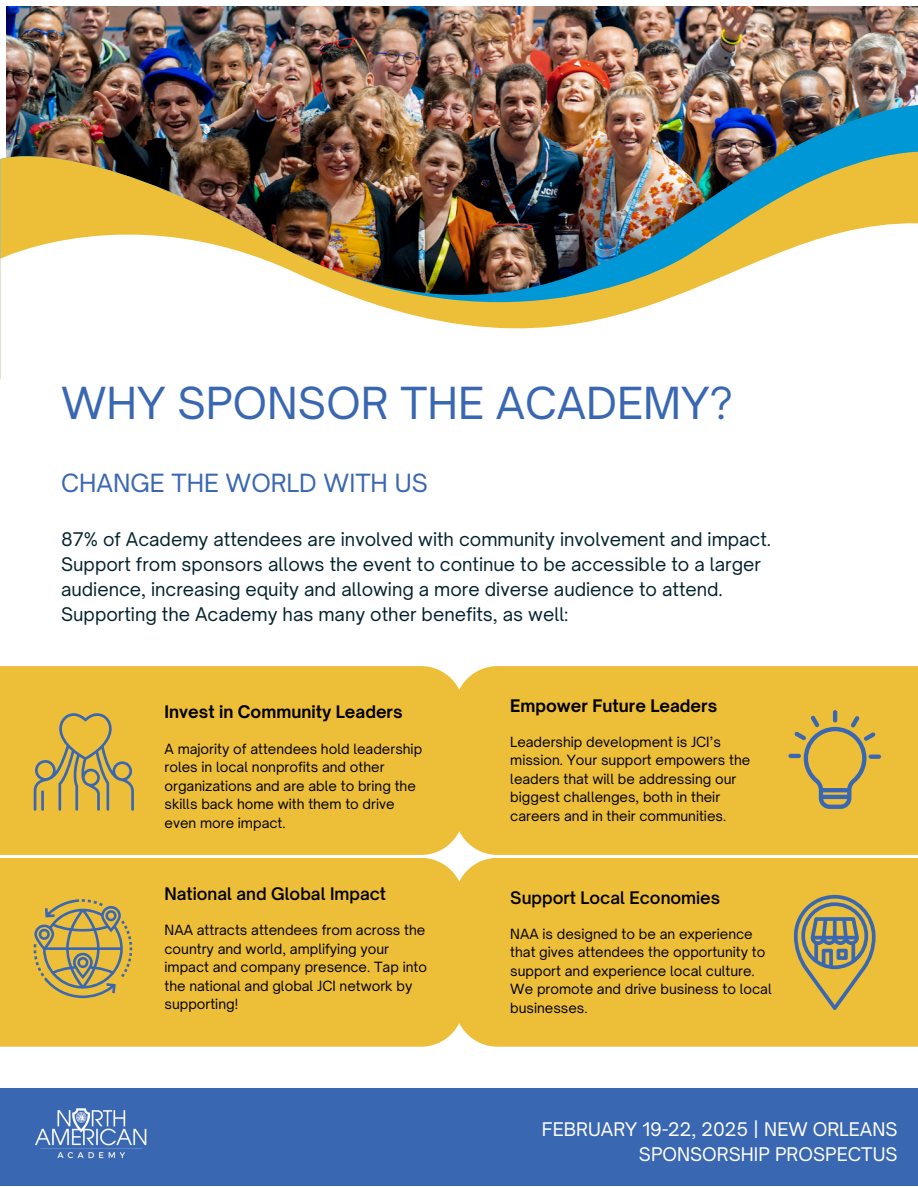
<style>
.page{position:relative;width:918px;height:1188px;background:#fff}
.page>*{position:absolute;margin:0;border:0;box-sizing:border-box;transform-origin:0 0}
.t1{font:42.3px "Open Sauce One";color:#3a67b1}
.t2{font:24px "Open Sauce One";color:#3a67b1}
.t3{font:18px/24.8px "Open Sauce One";color:#03222e}
.t4{font:18px/24.8px "Open Sauce One";color:#fff;text-align:right}
.t5{font:700 16.65px "Open Sauce One";color:#000}
.t6{font:600 16.65px "Open Sauce One";color:#000}
.t7{font:13.5px/18.5px "Open Sauce One";color:#000}
</style>
<div class="page">
<img style="left:7px;top:7px;width:911px;height:85px">
<img style="left:6px;top:92px;width:912px;height:41px">
<img style="left:0;top:133px;width:918px;height:60px">
<img style="left:0;top:193px;width:918px;height:186px">
<div style="left:0;top:666px;width:455px;height:189px;background:#edbe38"></div>
<div style="left:0;top:858px;width:455px;height:189px;background:#edbe38"></div>
<div style="left:455px;top:858px;width:463px;height:189px;background:#edbe38"></div>
<div style="left:455px;top:666px;width:463px;height:189px;background:#edbe38"></div>
<svg style="left:34px;top:711px;width:100px;height:100px"></svg>
<hr style="left:41px;top:790px;width:3px;height:21px;background:#3a67b1">
<svg style="left:34px;top:899px;width:98px;height:99px"></svg>
<svg style="left:794px;top:895px;width:82px;height:115px"></svg>
<div style="left:0;top:1088px;width:918px;height:98px;background:#3a67b1"></div>
<img style="left:35px;top:1108px;width:112px;height:51px">
<svg style="left:789px;top:710px;width:92px;height:99px"></svg>
<h5 class="t1" style="left:61px;top:377px;width:673px">WHY SPONSOR THE ACADEMY?</h5>
<h1 class="t2" style="left:61px;top:468px;width:368px">CHANGE THE WORLD WITH US</h1>
<h2 class="t3" style="left:61px;top:527px;width:712px">87% of Academy attendees are involved with community involvement and impact.<br>Support from sponsors allows the event to continue to be accessible to a larger audience, increasing equity and allowing a more diverse audience to attend.<br>Supporting the Academy has many other benefits, as well:</h2>
<p class="t5" style="left:165px;top:702px;width:240px">Invest in Community Leaders</p>
<h4 class="t7" style="left:165px;top:739px;width:259px">A majority of attendees hold leadership roles in local nonprofits and other organizations and are able to bring the skills back home with them to drive even more impact.</h4>
<p class="t6" style="left:165px;top:884px;width:223px">National and Global Impact</p>
<p class="t7" style="left:165px;top:921px;width:264px">NAA attracts attendees from across the country and world, amplifying your impact and company presence. Tap into the national and global JCI network by supporting!</p>
<p class="t5" style="left:510px;top:695px;width:208px">Empower Future Leaders</p>
<h4 class="t7" style="left:510px;top:732px;width:241px">Leadership development is JCI’s mission. Your support empowers the leaders that will be addressing our biggest challenges, both in their careers and in their communities.</h4>
<p class="t6" style="left:510px;top:887px;width:212px">Support Local Economies</p>
<h4 class="t7" style="left:510px;top:924px;width:263px">NAA is designed to be an experience that gives attendees the opportunity to support and experience local culture.<br>We promote and drive business to local businesses.</h4>
<p class="t4" style="left:542px;top:1117px;width:357px">FEBRUARY 19-22, 2025 | NEW ORLEANS<br>SPONSORSHIP PROSPECTUS</p>
</div>
